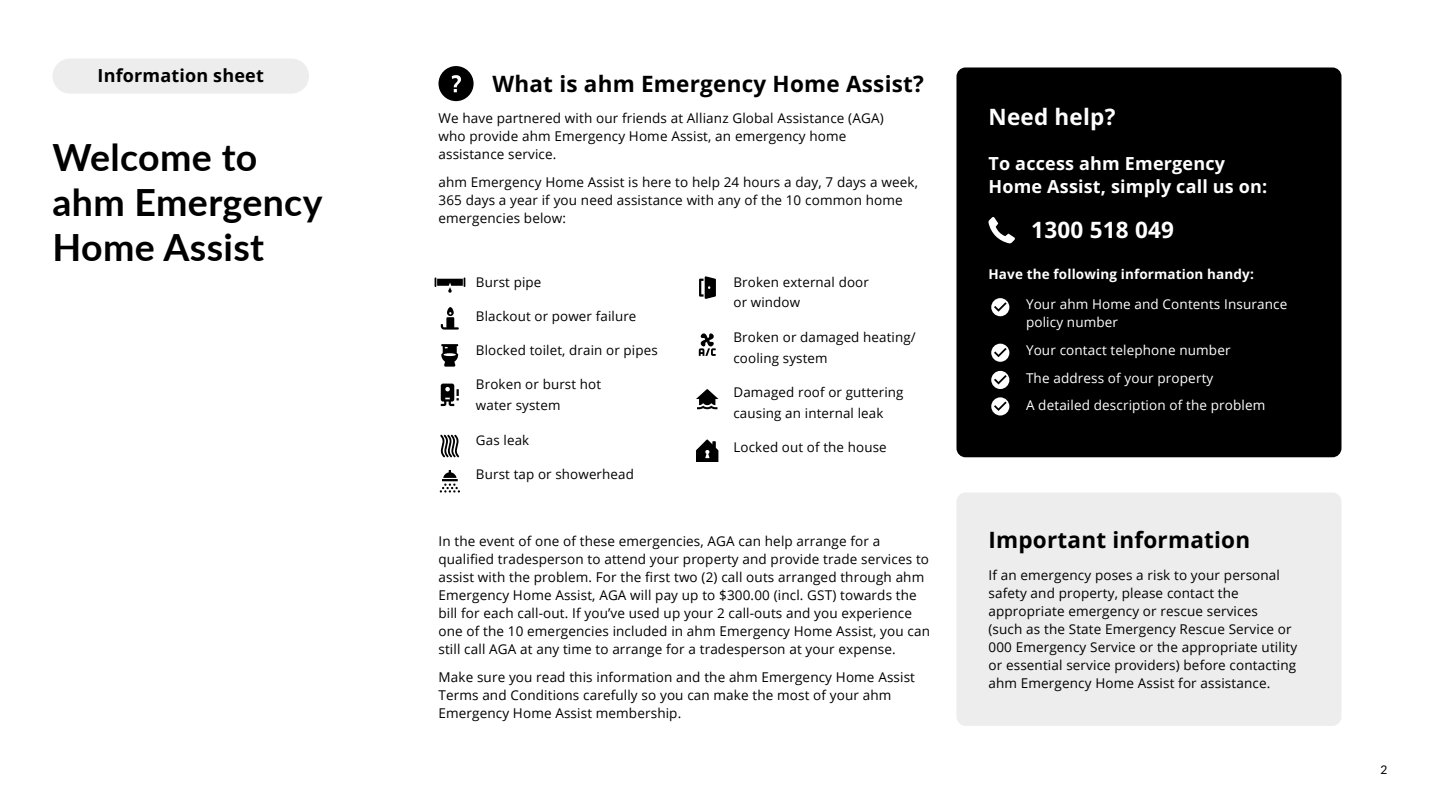
<style>
.page{position:relative;width:1440px;height:810px;background:#fff}
.page>*{position:absolute;margin:0;border:0;box-sizing:border-box;transform-origin:0 0}
.t1{font:700 37.5px/45px "Lato";letter-spacing:.01em;color:#000}
.t2{font:700 22.5px "Open Sans";letter-spacing:.01em;color:#000}
.t3{font:700 22.5px "Open Sans";letter-spacing:.01em;color:#fff}
.t4{font:700 18px/22.5px "Open Sans";letter-spacing:.01em;color:#fff}
.t5{font:700 18px "Open Sans";letter-spacing:.01em;color:#000}
.t6{font:13.5px/18px "Open Sans";letter-spacing:.01em;color:#000}
.t7{font:13.5px/27.8px "Open Sans";letter-spacing:.01em;color:#fff}
.t8{font:700 13.5px "Open Sans";letter-spacing:.01em;color:#fff}
.t9{font:13.35px/20.8px "Open Sans";letter-spacing:.01em;color:#000}
.t10{font:12px "Lato";color:#000}
</style>
<div class="page">
<div style="left:53px;top:59px;width:256px;height:35px;background:#ededed;border-radius:18px"></div>
<div style="left:438px;top:66px;width:36px;height:35px;background:#000;border-radius:50%"></div>
<svg style="left:452px;top:75px;width:9px;height:17px"></svg>
<svg style="left:435px;top:278px;width:30px;height:15px"></svg>
<svg style="left:440px;top:470px;width:20px;height:23px"></svg>
<svg style="left:441px;top:307px;width:18px;height:23px"></svg>
<svg style="left:699px;top:276px;width:17px;height:23px"></svg>
<svg style="left:441px;top:344px;width:17px;height:23px"></svg>
<svg style="left:699px;top:333px;width:17px;height:23px"></svg>
<svg style="left:441px;top:384px;width:18px;height:22px"></svg>
<svg style="left:696px;top:389px;width:22px;height:20px"></svg>
<svg style="left:696px;top:440px;width:22px;height:22px"></svg>
<svg style="left:440px;top:435px;width:19px;height:22px"></svg>
<div style="left:957px;top:68px;width:384px;height:389px;background:#000;border-radius:9px"></div>
<svg style="left:988px;top:217px;width:27px;height:26px"></svg>
<svg style="left:991px;top:298px;width:18px;height:18px"></svg>
<svg style="left:991px;top:344px;width:18px;height:18px"></svg>
<svg style="left:991px;top:371px;width:18px;height:18px"></svg>
<svg style="left:991px;top:397px;width:18px;height:19px"></svg>
<div style="left:957px;top:493px;width:384px;height:233px;background:#ededed;border-radius:9px"></div>
<h3 class="t5" style="left:98px;top:63px;width:168px">Information sheet</h3>
<h1 class="t1" style="left:52px;top:133px;width:271px">Welcome to ahm Emergency<br>Home Assist</h1>
<h2 class="t2" style="left:492px;top:68px;width:433px">What is ahm Emergency Home Assist?</h2>
<p class="t6" style="left:438px;top:109px;width:447px">We have partnered with our friends at Allianz Global Assistance (AGA) who provide ahm Emergency Home Assist, an emergency home assistance service.</p>
<p class="t6" style="left:438px;top:173px;width:481px">ahm Emergency Home Assist is here to help 24 hours a day, 7 days a week,<br>365 days a year if you need assistance with any of the 10 common home emergencies below:</p>
<p class="t9" style="left:476px;top:271px;width:67px">Burst pipe</p>
<p class="t9" style="left:476px;top:305px;width:162px">Blackout or power failure</p>
<p class="t9" style="left:476px;top:340px;width:183px">Blocked toilet, drain or pipes</p>
<p class="t9" style="left:476px;top:374px;width:127px">Broken or burst hot water system</p>
<p class="t9" style="left:476px;top:429px;width:55px">Gas leak</p>
<p class="t9" style="left:476px;top:463px;width:159px">Burst tap or showerhead</p>
<p class="t9" style="left:733px;top:271px;width:137px">Broken external door or window</p>
<p class="t9" style="left:733px;top:326px;width:184px">Broken or damaged heating/ cooling system</p>
<p class="t9" style="left:733px;top:381px;width:172px">Damaged roof or guttering causing an internal leak</p>
<p class="t9" style="left:733px;top:436px;width:155px">Locked out of the house</p>
<p class="t6" style="left:438px;top:532px;width:493px">In the event of one of these emergencies, AGA can help arrange for a qualified tradesperson to attend your property and provide trade services to assist with the problem. For the first two (2) call outs arranged through ahm Emergency Home Assist, AGA will pay up to $300.00 (incl. GST) towards the bill for each call-out. If you’ve used up your 2 call-outs and you experience one of the 10 emergencies included in ahm Emergency Home Assist, you can still call AGA at any time to arrange for a tradesperson at your expense.</p>
<p class="t6" style="left:438px;top:668px;width:478px">Make sure you read this information and the ahm Emergency Home Assist<br>Terms and Conditions carefully so you can make the most of your ahm<br>Emergency Home Assist membership.</p>
<h2 class="t3" style="left:988px;top:102px;width:128px">Need help?</h2>
<h3 class="t4" style="left:988px;top:152px;width:280px">To access ahm Emergency<br>Home Assist, simply call us on:</h3>
<h2 class="t3" style="left:1031px;top:214px;width:144px">1300 518 049</h2>
<p class="t8" style="left:988px;top:265px;width:267px">Have the following information handy:</p>
<p class="t7" style="left:1026px;top:295px;width:263px;line-height:18px">Your ahm Home and Contents Insurance policy number</p>
<p class="t7" style="left:1026px;top:336px;width:241px">Your contact telephone number<br>The address of your property<br>A detailed description of the problem</p>
<h2 class="t2" style="left:988px;top:525px;width:263px">Important information</h2>
<p class="t6" style="left:988px;top:566px;width:310px">If an emergency poses a risk to your personal safety and property, please contact the appropriate emergency or rescue services<br>(such as the State Emergency Rescue Service or 000 Emergency Service or the appropriate utility or essential service providers) before contacting ahm Emergency Home Assist for assistance.</p>
<p class="t10" style="left:1381px;top:761px;width:8px">2</p>
</div>
